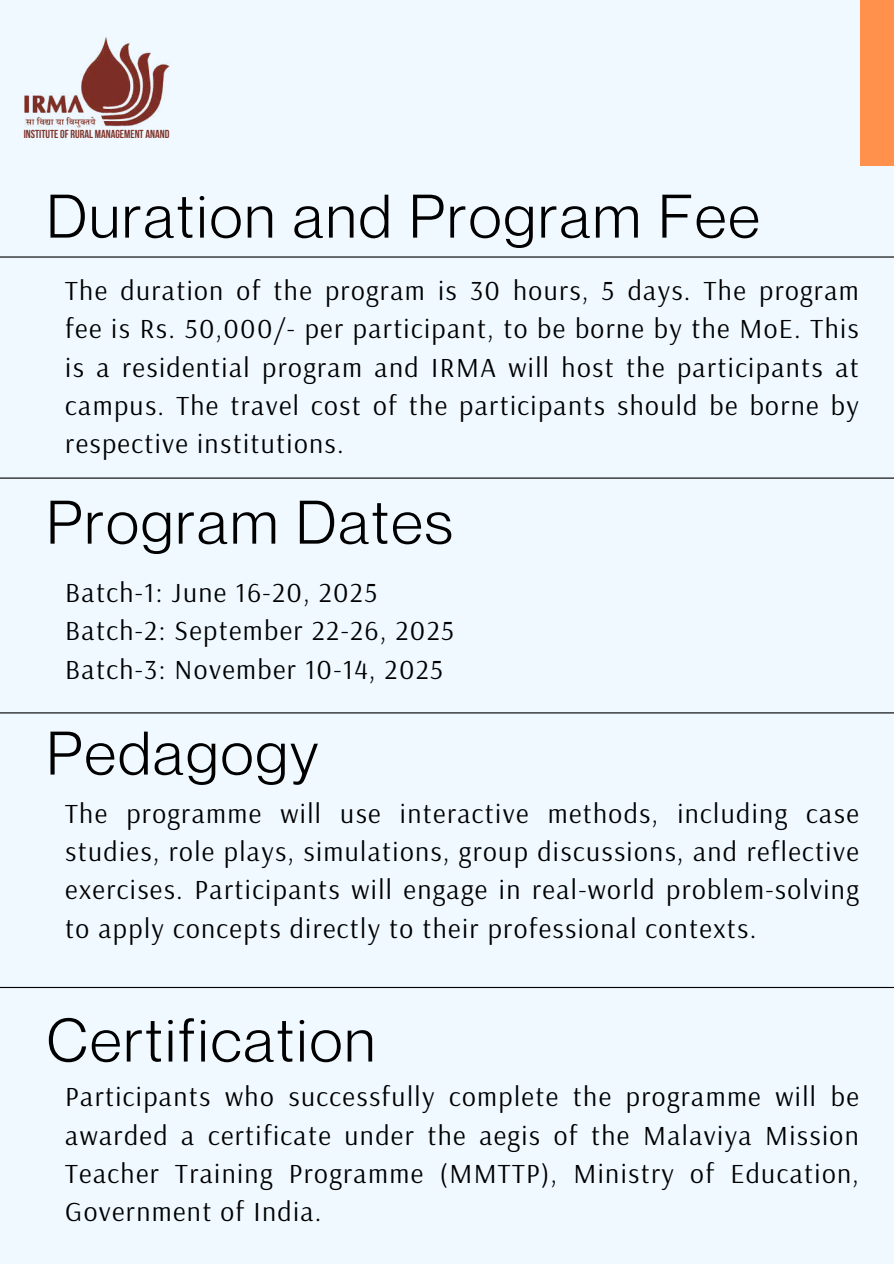
<style>
.page{position:relative;width:894px;height:1264px;background:#fff}
.page>*{position:absolute;margin:0;border:0;box-sizing:border-box;transform-origin:0 0}
.t1{font:60px "Neue Montreal";letter-spacing:.045em;color:#000}
.t2{font:27.45px/38.2px "Arsenal";letter-spacing:.05em;color:#000;text-align:justify}
.t3{font:700 11.55px "Bebas Neue";color:#80342b}
</style>
<div class="page">
<div style="left:0;top:0;width:893px;height:1263px;background:#eff9ff"></div>
<img style="left:25px;top:37px;width:144px;height:91px">
<hr style="left:0;top:256px;width:893px;height:1px;background:#000">
<hr style="left:0;top:477px;width:893px;height:1px;background:#000">
<hr style="left:0;top:712px;width:893px;height:1px;background:#000">
<div style="left:859px;top:0;width:34px;height:166px;background:#ff914d"></div>
<hr style="left:0;top:986px;width:893px;height:2px;background:#000">
<p class="t3" style="left:24px;top:129px;width:147px">INSTITUTEOF RURAL MANAGEMENT ANAND</p>
<h1 class="t1" style="left:47px;top:179px;width:714px">Duration and Program Fee</h1>
<p class="t2" style="left:65px;top:271px;width:794px">The duration of the program is 30 hours, 5 days. The program fee is Rs. 50,000/- per participant, to be borne by the MoE. This is a residential program and IRMA will host the participants at campus. The travel cost of the participants should be borne by respective institutions.</p>
<h1 class="t1" style="left:47px;top:485px;width:407px">Program Dates</h1>
<p class="t2" style="left:65px;top:572px;width:390px;text-align:left">Batch-1: June 16-20, 2025<br>Batch-2: September 22-26, 2025<br>Batch-3: November 10-14, 2025</p>
<h1 class="t1" style="left:47px;top:716px;width:273px">Pedagogy</h1>
<p class="t2" style="left:65px;top:793px;width:794px">The programme will use interactive methods, including case studies, role plays, simulations, group discussions, and reflective exercises. Participants will engage in real-world problem-solving to apply concepts directly to their professional contexts.</p>
<h1 class="t1" style="left:47px;top:1003px;width:329px">Certification</h1>
<p class="t2" style="left:65px;top:1076px;width:794px">Participants who successfully complete the programme will be awarded a certificate under the aegis of the Malaviya Mission Teacher Training Programme (MMTTP), Ministry of Education, Government of India.</p>
</div>
